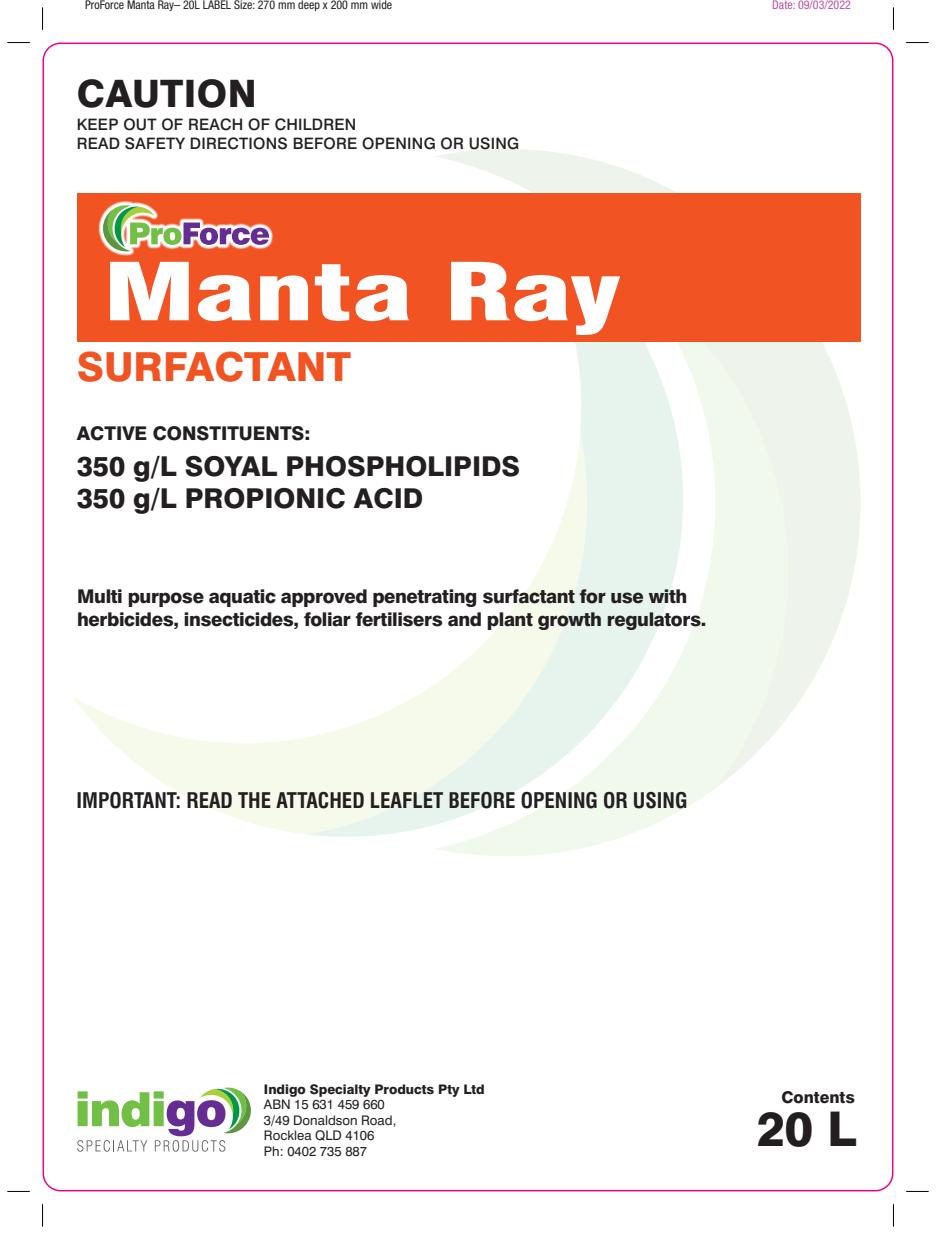
<style>
.page{position:relative;width:936px;height:1234px;background:#fff}
.page>*{position:absolute;margin:0;border:0;box-sizing:border-box;transform-origin:0 0}
.t1{font:900 condensed 77.7px "Swiss 721 BT";letter-spacing:-.01em;color:#fff;scale:1.5 1}
.t2{font:800 47.85px "Swiss 721 BT";color:#231f20}
.t3{font:800 40.05px "Swiss 721 BT";color:#f15322}
.t4{font:800 37.8px "Swiss 721 BT";letter-spacing:.01em;color:#231f20}
.t5{font:800 27.3px/31.5px "Swiss 721 BT";color:#231f20}
.t6{font:700 condensed 21px "Swiss 721 BT";color:#231f20}
.t7{font:800 18.9px/23.1px "Swiss 721 BT";letter-spacing:-.02em;color:#231f20}
.t8{font:800 18.9px "Swiss 721 BT";color:#231f20}
.t9{font:800 16.2px "Swiss 721 BT";color:#231f20}
.t10{font:500 15.75px/18.9px "Swiss 721 BT";letter-spacing:.015em;color:#231f20}
.t11{font:13.2px/15.5px "Swiss 721 BT";color:#231f20}
.t12{font:800 13.2px "Swiss 721 BT";color:#231f20}
.t13{font:condensed 12px "Helvetica Neue";color:#231f20}
.t14{font:condensed 12px "Helvetica Neue";color:#b9519f}
</style>
<div class="page">
<svg style="left:436px;top:789px;width:278px;height:67px"></svg>
<svg style="left:436px;top:149px;width:424px;height:640px;fill:#f1f8ec"></svg>
<svg style="left:73px;top:697px;width:233px;height:137px"></svg>
<svg style="left:306px;top:342px;width:394px;height:504px"></svg>
<svg style="left:77px;top:1087px;width:174px;height:64px"></svg>
<div style="left:77px;top:193px;width:783px;height:149px;background:#f15322"></div>
<svg style="left:98px;top:201px;width:175px;height:55px"></svg>
<svg style="left:103px;top:205px;width:166px;height:46px"></svg>
<svg style="left:7px;top:42px;width:23px;height:1px"></svg>
<svg style="left:906px;top:42px;width:22px;height:1px"></svg>
<svg style="left:8px;top:1190px;width:21px;height:1px"></svg>
<svg style="left:907px;top:1190px;width:21px;height:1px"></svg>
<svg style="left:42px;top:7px;width:1px;height:23px"></svg>
<svg style="left:42px;top:1204px;width:1px;height:22px"></svg>
<svg style="left:893px;top:7px;width:1px;height:23px"></svg>
<svg style="left:893px;top:1204px;width:1px;height:22px"></svg>
<p class="t13" style="left:85px;top:-2px;width:308px">ProForce Manta Ray– 20L LABEL Size: 270 mm deep x 200 mm wide</p>
<p class="t14" style="left:772px;top:-2px;width:80px">Date: 09/03/2022</p>
<h3 class="t4" style="left:77px;top:70px;width:181px">CAUTION</h3>
<p class="t10" style="left:77px;top:115px;width:444px">KEEP OUT OF REACH OF CHILDREN<br>READ SAFETY DIRECTIONS BEFORE OPENING OR USING</p>
<h1 class="t1" style="left:103px;top:245px;width:347px">Manta Ray</h1>
<h3 class="t3" style="left:77px;top:342px;width:276px">SURFACTANT</h3>
<p class="t8" style="left:77px;top:422px;width:235px">ACTIVE CONSTITUENTS:</p>
<h3 class="t5" style="left:77px;top:450px;width:445px">350 g/L SOYAL PHOSPHOLIPIDS<br>350 g/L PROPIONIC ACID</h3>
<p class="t7" style="left:77px;top:584px;width:630px">Multi purpose aquatic approved penetrating surfactant for use with herbicides, insecticides, foliar fertilisers and plant growth regulators.</p>
<p class="t6" style="left:77px;top:787px;width:612px">IMPORTANT: READ THE ATTACHED LEAFLET BEFORE OPENING OR USING</p>
<p class="t12" style="left:264px;top:1080px;width:222px">Indigo Specialty Products Pty Ltd</p>
<p class="t11" style="left:264px;top:1096px;width:134px">ABN 15 631 459 660<br>3/49 Donaldson Road,<br>Rocklea QLD 4106<br>Ph: 0402 735 887</p>
<p class="t9" style="left:781px;top:1087px;width:75px">Contents</p>
<h2 class="t2" style="left:756px;top:1099px;width:101px">20 L</h2>
</div>
